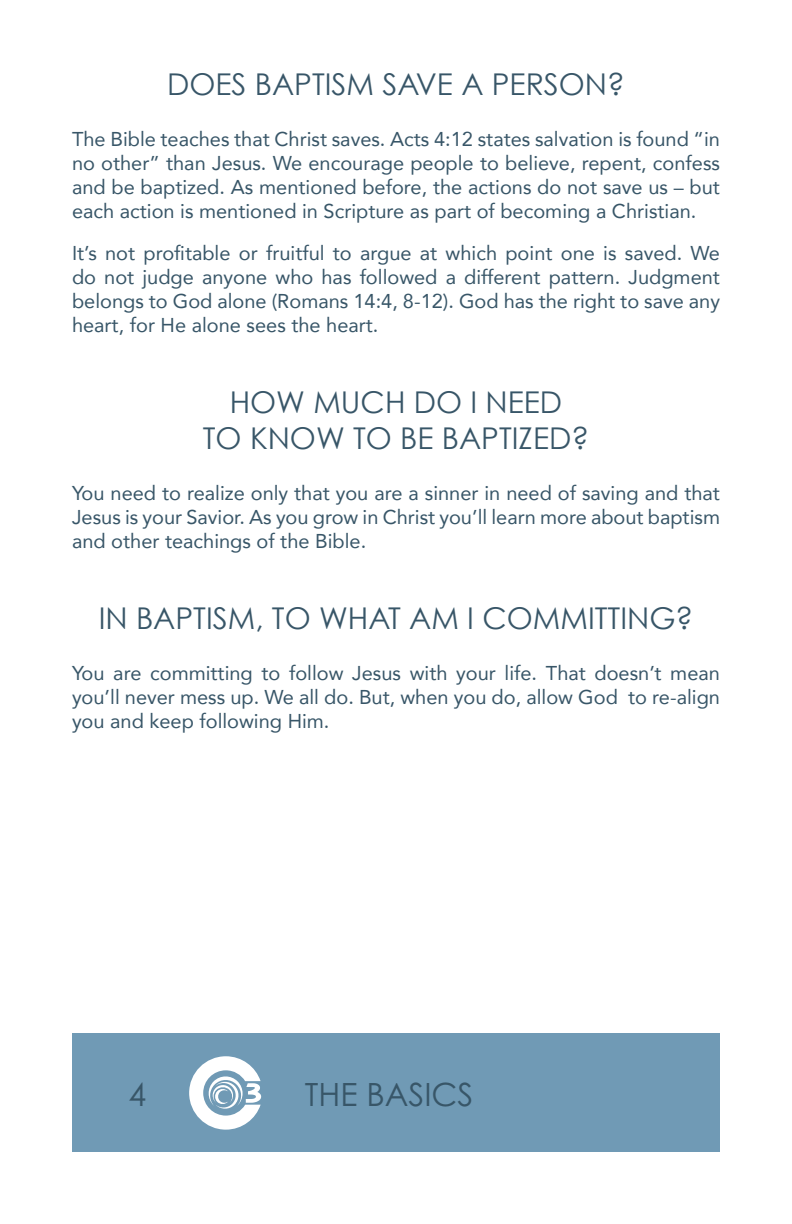
<style>
.page{position:relative;width:792px;height:1224px;background:#fff}
.page>*{position:absolute;margin:0;border:0;box-sizing:border-box;transform-origin:0 0}
.t1{font:32px "Century Gothic Pro";color:#385668}
.t2{font:30px/36px "Century Gothic";color:#385668;text-align:center}
.t3{font:20px/24px "Avenir";color:#385668;text-align:justify}
</style>
<div class="page">
<div style="left:72px;top:1034px;width:648px;height:118px;background:#709ab5"></div>
<svg style="left:189px;top:1056px;width:72px;height:74px"></svg>
<h2 class="t2" style="left:167px;top:65px;width:459px">DOES BAPTISM SAVE A PERSON?</h2>
<p class="t3" style="left:72px;top:126px;width:650px">The Bible teaches that Christ saves. Acts 4:12 states salvation is found “in no other” than Jesus. We encourage people to believe, repent, confess and be baptized. As mentioned before, the actions do not save us – but each action is mentioned in Scripture as part of becoming a Christian.</p>
<p class="t3" style="left:72px;top:240px;width:650px">It’s not profitable or fruitful to argue at which point one is saved. We do not judge anyone who has followed a different pattern. Judgment belongs to God alone (Romans 14:4, 8-12). God has the right to save any heart, for He alone sees the heart.</p>
<h2 class="t2" style="left:203px;top:383px;width:388px">HOW MUCH DO I NEED<br>TO KNOW TO BE BAPTIZED?</h2>
<p class="t3" style="left:72px;top:480px;width:650px">You need to realize only that you are a sinner in need of saving and that Jesus is your Savior. As you grow in Christ you’ll learn more about baptism and other teachings of the Bible.</p>
<h2 class="t2" style="left:99px;top:599px;width:596px">IN BAPTISM, TO WHAT AM I COMMITTING?</h2>
<p class="t3" style="left:72px;top:660px;width:650px">You are committing to follow Jesus with your life. That doesn’t mean you’ll never mess up. We all do. But, when you do, allow God to re-align you and keep following Him.</p>
<h1 class="t1" style="left:129px;top:1075px;width:19px">4</h1>
<h1 class="t1" style="left:305px;top:1075px;width:170px">THE BASICS</h1>
</div>
